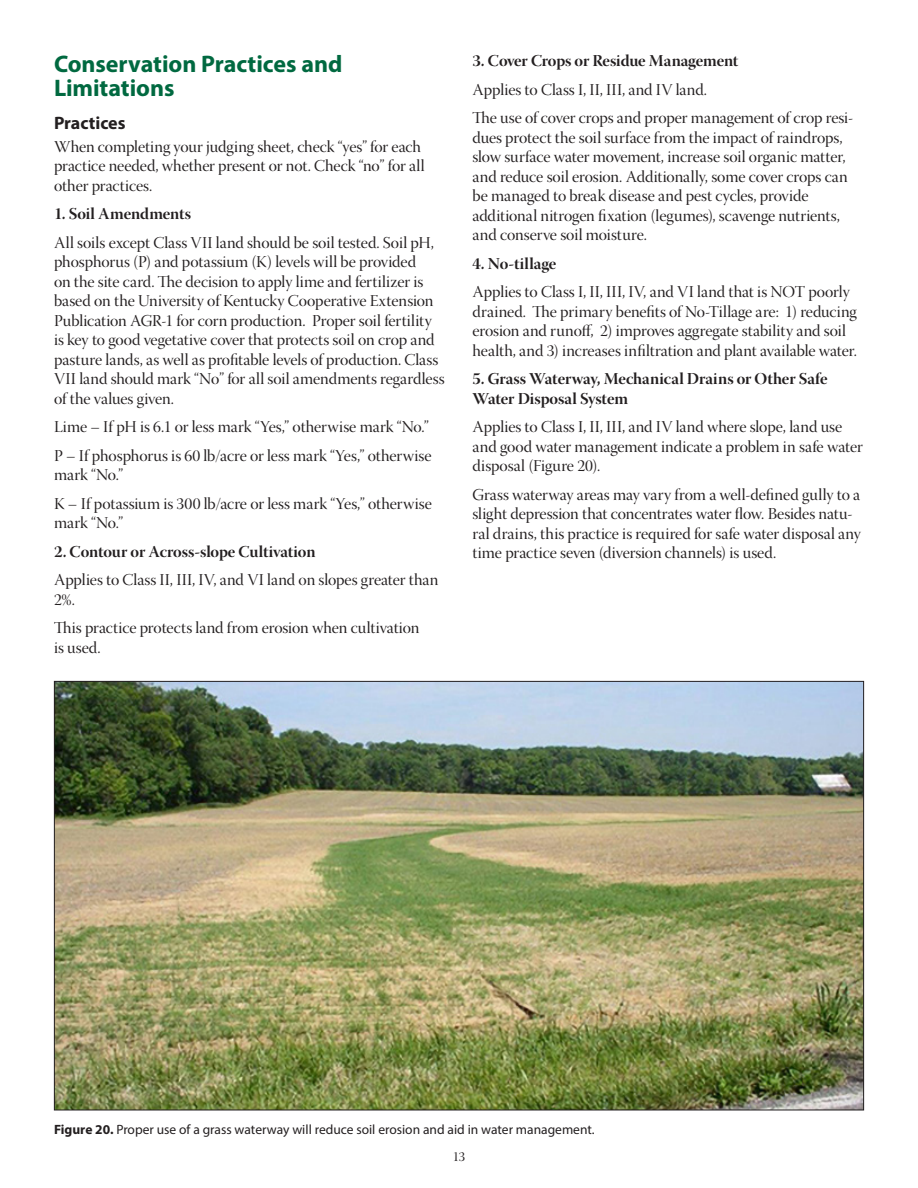
<style>
.page{position:relative;width:918px;height:1188px;background:#fff}
.page>*{position:absolute;margin:0;border:0;box-sizing:border-box;transform-origin:0 0}
._1{font:700 24px/24px "Myriad Pro";letter-spacing:-.005em;color:#006940}
._2{font:700 18px "Myriad Pro";letter-spacing:-.005em;color:#231f20}
.body{font:16.5px/19.5px "Warnock Pro Disp";letter-spacing:-.005em;color:#231f20}
.body-2{font:16.5px/19.5px "Warnock Pro Bold Disp";letter-spacing:-.005em;color:#231f20}
.t1{font:13.5px "Myriad Pro";color:#231f20}
.t2{font:13.5px "Warnock Pro Disp";color:#231f20}
.s1{font-weight:700}
</style>
<div class="page">
<img style="left:56px;top:683px;width:806px;height:425px">
<p class="_1" style="left:54px;top:51px;width:290px">Conservation Practices and<br>Limitations</p>
<p class="_2" style="left:54px;top:111px;width:73px">Practices</p>
<p class="body" style="left:54px;top:138px;width:372px">When completing your judging sheet, check “yes” for each practice needed, whether present or not. Check “no” for all other practices.</p>
<p class="body-2" style="left:54px;top:204px;width:139px">1. Soil Amendments</p>
<p class="body" style="left:54px;top:234px;width:392px">All soils except Class VII land should be soil tested. Soil pH, phosphorus (P) and potassium (K) levels will be provided<br>on the site card. The decision to apply lime and fertilizer is based on the University of Kentucky Cooperative Extension Publication AGR-1 for corn production. Proper soil fertility is key to good vegetative cover that protects soil on crop and pasture lands, as well as profitable levels of production. Class VII land should mark “No” for all soil amendments regardless of the values given.</p>
<p class="body" style="left:54px;top:419px;width:377px">Lime – If pH is 6.1 or less mark “Yes,” otherwise mark “No.”</p>
<p class="body" style="left:54px;top:447px;width:379px">P – If phosphorus is 60 lb/acre or less mark “Yes,” otherwise mark “No.”</p>
<p class="body" style="left:54px;top:495px;width:380px">K – If potassium is 300 lb/acre or less mark “Yes,” otherwise mark “No.”</p>
<p class="body-2" style="left:54px;top:541px;width:263px">2. Contour or Across-slope Cultivation</p>
<p class="body" style="left:54px;top:572px;width:386px">Applies to Class II, III, IV, and VI land on slopes greater than<br>2%.</p>
<p class="body" style="left:54px;top:620px;width:367px">This practice protects land from erosion when cultivation is used.</p>
<p class="body-2" style="left:472px;top:51px;width:267px">3. Cover Crops or Residue Management</p>
<p class="body" style="left:472px;top:81px;width:236px">Applies to Class I, II, III, and IV land.</p>
<p class="body" style="left:472px;top:110px;width:382px">The use of cover crops and proper management of crop resi&shy;dues protect the soil surface from the impact of raindrops, slow surface water movement, increase soil organic matter, and reduce soil erosion. Additionally, some cover crops can be managed to break disease and pest cycles, provide additional nitrogen fixation (legumes), scavenge nutrients, and conserve soil moisture.</p>
<p class="body-2" style="left:472px;top:253px;width:85px">4. No-tillage</p>
<p class="body" style="left:472px;top:284px;width:386px">Applies to Class I, II, III, IV, and VI land that is NOT poorly drained. The primary benefits of No-Tillage are: 1) reducing erosion and runoff, 2) improves aggregate stability and soil health, and 3) increases infiltration and plant available water.</p>
<p class="body-2" style="left:472px;top:369px;width:357px">5. Grass Waterway, Mechanical Drains or Other Safe<br>Water Disposal System</p>
<p class="body" style="left:472px;top:419px;width:392px">Applies to Class I, II, III, and IV land where slope, land use and good water management indicate a problem in safe water disposal (Figure 20).</p>
<p class="body" style="left:472px;top:486px;width:390px">Grass waterway areas may vary from a well-defined gully to a slight depression that concentrates water flow. Besides natu&shy;ral drains, this practice is required for safe water disposal any time practice seven (diversion channels) is used.</p>
<p class="t1" style="left:54px;top:1121px;width:542px"><span class="s1">Figure 20.</span> Proper use of a grass waterway will reduce soil erosion and aid in water management.</p>
<p class="t2" style="left:453px;top:1149px;width:14px">13</p>
</div>
